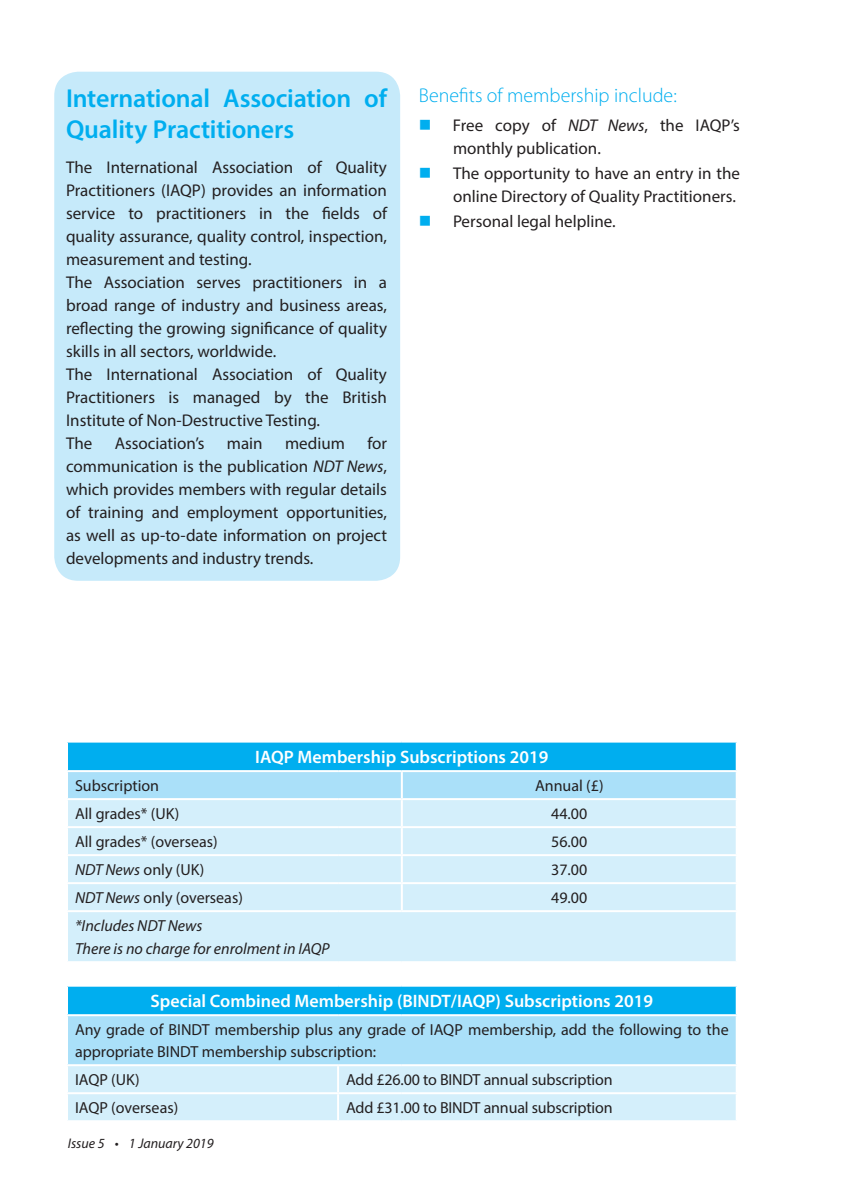
<style>
.page{position:relative;width:842px;height:1191px;background:#fff}
.page>*{position:absolute;margin:0;border:0;box-sizing:border-box;transform-origin:0 0}
.Section_heading{font:600 26px/31.2px "Myriad Pro";letter-spacing:-.005em;color:#00aeef}
.Sub-heading{font:300 20px "Myriad Pro";color:#00aeef}
.Sub-heading-2{font:600 18px "Myriad Pro";color:#fff}
.Body_text{font:17px/23px "Myriad Pro";color:#231f20;text-align:justify}
.Bullet_text{font:17px/23px "Myriad Pro";color:#231f20;text-align:right}
.Bullet_x_x{font:17px/23px "Myriad Pro";color:#231f20}
.Body_text-2{font:16px/22px "Myriad Pro";color:#231f20}
.Body_text-3{font:italic 16px "Myriad Pro";color:#231f20}
.Issue_Number_and_Dat{font:italic 14px "Myriad Pro";color:#231f20}
.s1{font-style:italic}
.s2{color:#00aeef}
</style>
<div class="page">
<div style="left:54px;top:72px;width:346px;height:509px;background:#c6eafa;border-radius:24px"></div>
<div style="left:68px;top:742px;width:668px;height:28px;background:#00aeef"></div>
<div style="left:68px;top:772px;width:668px;height:26px;background:#aae0f9"></div>
<svg style="left:68px;top:800px;width:668px;height:320px;background:#bde7f9"></svg>
<hr style="left:401px;top:800px;width:2px;height:26px;background:#fff">
<hr style="left:66px;top:826px;width:272px;height:2px;background:#fff">
<hr style="left:338px;top:826px;width:64px;height:2px;background:#fff">
<hr style="left:402px;top:826px;width:336px;height:2px;background:#fff">
<hr style="left:401px;top:828px;width:2px;height:26px;background:#fff">
<hr style="left:66px;top:854px;width:272px;height:2px;background:#fff">
<hr style="left:338px;top:854px;width:64px;height:2px;background:#fff">
<hr style="left:402px;top:854px;width:336px;height:2px;background:#fff">
<hr style="left:401px;top:856px;width:2px;height:26px;background:#fff">
<hr style="left:66px;top:882px;width:272px;height:2px;background:#fff">
<hr style="left:338px;top:882px;width:64px;height:2px;background:#fff">
<hr style="left:402px;top:882px;width:336px;height:2px;background:#fff">
<hr style="left:401px;top:884px;width:2px;height:26px;background:#fff">
<hr style="left:66px;top:910px;width:272px;height:2px;background:#fff">
<hr style="left:338px;top:910px;width:64px;height:2px;background:#fff">
<hr style="left:402px;top:910px;width:336px;height:2px;background:#fff">
<hr style="left:66px;top:961px;width:272px;height:2px;background:#fff">
<hr style="left:338px;top:961px;width:64px;height:2px;background:#fff">
<hr style="left:402px;top:961px;width:336px;height:2px;background:#fff">
<hr style="left:66px;top:984px;width:272px;height:2px;background:#fff">
<hr style="left:338px;top:984px;width:64px;height:2px;background:#fff">
<hr style="left:402px;top:984px;width:336px;height:2px;background:#fff">
<hr style="left:66px;top:1014px;width:272px;height:2px;background:#fff">
<hr style="left:338px;top:1014px;width:64px;height:2px;background:#fff">
<hr style="left:402px;top:1014px;width:336px;height:2px;background:#fff">
<hr style="left:66px;top:1064px;width:272px;height:2px;background:#fff">
<hr style="left:338px;top:1064px;width:64px;height:2px;background:#fff">
<hr style="left:337px;top:1066px;width:2px;height:26px;background:#fff">
<hr style="left:402px;top:1064px;width:336px;height:2px;background:#fff">
<hr style="left:66px;top:1092px;width:272px;height:2px;background:#fff">
<hr style="left:338px;top:1092px;width:64px;height:2px;background:#fff">
<hr style="left:337px;top:1094px;width:2px;height:26px;background:#fff">
<hr style="left:402px;top:1092px;width:336px;height:2px;background:#fff">
<hr style="left:401px;top:772px;width:2px;height:26px;background:#fff">
<p class="Section_heading" style="left:66px;top:82px;width:322px">International Association of<br>Quality Practitioners</p>
<p class="Body_text" style="left:66px;top:155px;width:322px">The International Association of Quality Practitioners (IAQP) provides an information service to practitioners in the fields of quality assurance, quality control, inspection, measurement and testing.</p>
<p class="Body_text" style="left:66px;top:270px;width:322px">The Association serves practitioners in a broad range of industry and business areas, reflecting the growing significance of quality skills in all sectors, worldwide.</p>
<p class="Body_text" style="left:66px;top:362px;width:322px">The International Association of Quality Practitioners is managed by the British Institute of Non-Destructive Testing.</p>
<p class="Body_text" style="left:66px;top:431px;width:28px">The</p>
<p class="Body_text" style="left:115px;top:431px;width:91px">Association’s</p>
<p class="Body_text" style="left:227px;top:431px;width:37px">main</p>
<p class="Body_text" style="left:285px;top:431px;width:61px">medium</p>
<p class="Body_text" style="left:66px;top:431px;width:322px;text-indent:301px">for communication is the publication <span class="s1">NDT News</span>, which provides members with regular details of training and employment opportunities, as well as up-to-date information on project developments and industry trends.</p>
<p class="Sub-heading" style="left:419px;top:84px;width:259px">Benefits of membership include:</p>
<p class="Bullet_x_x" style="left:453px;top:114px;width:288px;text-indent:-34px"><span class="s2">■</span> Free copy of <span class="s1">NDT News</span>, the IAQP’s monthly publication.</p>
<p class="Bullet_text" style="left:419px;top:162px;width:322px"><span class="s2">■</span> The opportunity to have an entry in the online Directory of Quality Practitioners.</p>
<p class="Bullet_text" style="left:419px;top:210px;width:198px"><span class="s2">■</span> Personal legal helpline.</p>
<p class="Sub-heading-2" style="left:255px;top:745px;width:295px">IAQP Membership Subscriptions 2019</p>
<p class="Body_text-2" style="left:75px;top:774px;width:86px">Subscription</p>
<p class="Body_text-2" style="left:535px;top:774px;width:70px">Annual (£)</p>
<p class="Body_text-2" style="left:75px;top:802px;width:106px">All grades* (UK)</p>
<p class="Body_text-2" style="left:551px;top:802px;width:38px">44.00</p>
<p class="Body_text-2" style="left:75px;top:830px;width:144px">All grades* (overseas)</p>
<p class="Body_text-2" style="left:551px;top:830px;width:38px">56.00</p>
<p class="Body_text-2" style="left:75px;top:858px;width:131px"><span class="s1">NDT News</span> only (UK)</p>
<p class="Body_text-2" style="left:551px;top:858px;width:38px">37.00</p>
<p class="Body_text-2" style="left:75px;top:886px;width:169px"><span class="s1">NDT News</span> only (overseas)</p>
<p class="Body_text-2" style="left:551px;top:886px;width:38px">49.00</p>
<p class="Body_text-3" style="left:75px;top:916px;width:129px">*Includes NDT News</p>
<p class="Body_text-3" style="left:75px;top:939px;width:256px">There is no charge for enrolment in IAQP</p>
<p class="Sub-heading-2" style="left:151px;top:989px;width:504px">Special Combined Membership (BINDT/IAQP) Subscriptions 2019</p>
<p class="Body_text-2" style="left:75px;top:1018px;width:655px">Any grade of BINDT membership plus any grade of IAQP membership, add the following to the appropriate BINDT membership subscription:</p>
<p class="Body_text-2" style="left:75px;top:1068px;width:66px">IAQP (UK)</p>
<p class="Body_text-2" style="left:346px;top:1068px;width:268px">Add £26.00 to BINDT annual subscription</p>
<p class="Body_text-2" style="left:75px;top:1096px;width:105px">IAQP (overseas)</p>
<p class="Body_text-2" style="left:346px;top:1096px;width:268px">Add £31.00 to BINDT annual subscription</p>
<p class="Issue_Number_and_Dat" style="left:68px;top:1134px;width:147px">Issue 5 • 1 January 2019</p>
</div>
